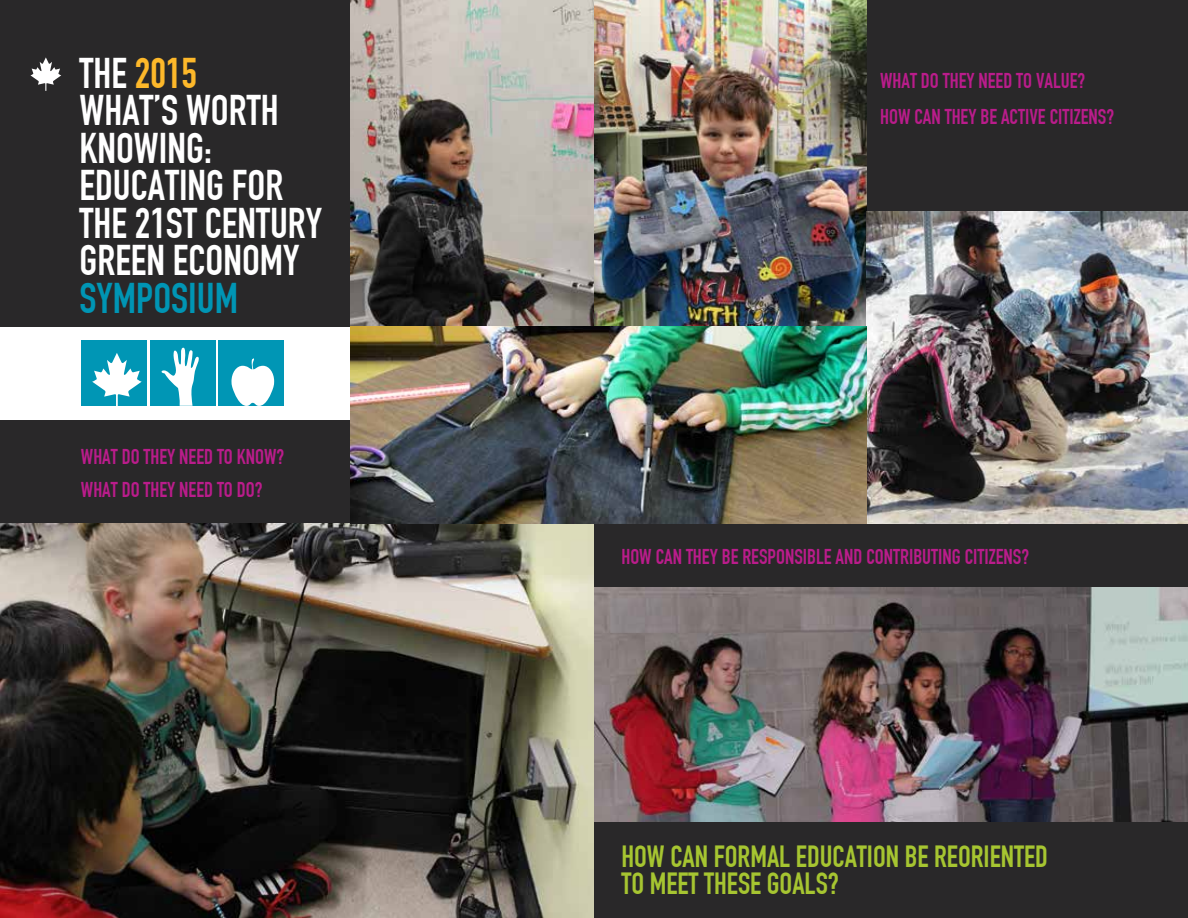
<style>
.page{position:relative;width:1188px;height:918px;background:#292829}
.page>*{position:absolute;margin:0;border:0;box-sizing:border-box;transform-origin:0 0}
.t1{font:700 42px/37.5px "DIN Condensed";color:#fff}
.t2{font:700 42px "DIN Condensed";color:#0095b4}
.t3{font:700 30px/27px "DIN Condensed";color:#a6c531}
.t4{font:700 21px/32.1px "DIN Condensed";color:#ba1c8b}
.s1{color:#fdb82a}
</style>
<div class="page">
<div style="left:0;top:327px;width:351px;height:93px;background:#fff"></div>
<svg style="left:30px;top:57px;width:31px;height:34px"></svg>
<div style="left:218px;top:340px;width:66px;height:65px;background:#0096b5"></div>
<svg style="left:231px;top:358px;width:43px;height:48px"></svg>
<div style="left:81px;top:340px;width:66px;height:65px;background:#0096b5"></div>
<svg style="left:92px;top:353px;width:50px;height:53px"></svg>
<div style="left:150px;top:340px;width:65px;height:65px;background:#0096b5"></div>
<svg style="left:161px;top:347px;width:39px;height:59px"></svg>
<img style="left:351px;top:0;width:516px;height:524px">
<img style="left:0;top:524px;width:594px;height:394px">
<img style="left:594px;top:588px;width:594px;height:234px">
<img style="left:867px;top:212px;width:321px;height:312px">
<h1 class="t1" style="left:80px;top:54px;width:244px">THE <span class="s1">2015<br></span>WHAT’S WORTH<br>KNOWING:<br>EDUCATING FOR<br>THE 21ST CENTURY<br>GREEN ECONOMY</h1>
<h1 class="t2" style="left:80px;top:273px;width:160px">SYMPOSIUM</h1>
<p class="t4" style="left:81px;top:441px;width:205px">WHAT DO THEY NEED TO KNOW?<br>WHAT DO THEY NEED TO DO?</p>
<p class="t4" style="left:880px;top:63px;width:235px;line-height:35.8px">WHAT DO THEY NEED TO VALUE?<br>HOW CAN THEY BE ACTIVE CITIZENS?</p>
<p class="t4" style="left:621px;top:541px;width:409px">HOW CAN THEY BE RESPONSIBLE AND CONTRIBUTING CITIZENS?</p>
<h2 class="t3" style="left:621px;top:843px;width:428px">HOW CAN FORMAL EDUCATION BE REORIENTED<br>TO MEET THESE GOALS?</h2>
</div>
